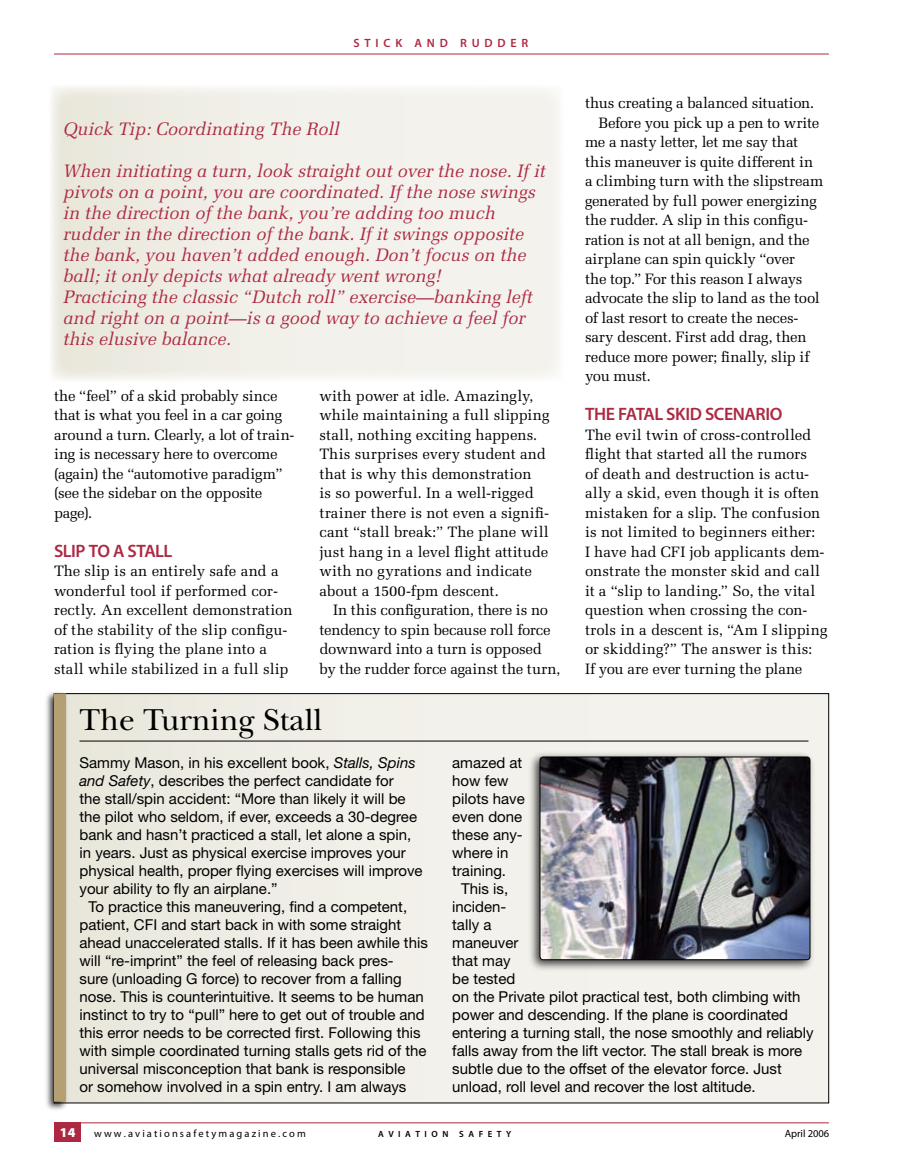
<style>
.page{position:relative;width:918px;height:1175px;background:#fff}
.page>*{position:absolute;margin:0;border:0;box-sizing:border-box;transform-origin:0 0}
.t1{font:31.5px "New Baskerville";color:#000}
.t2{font:italic 18px/21px "Melior LT Std";color:#ad2941}
.t3{font:600 18px "Myriad Pro";letter-spacing:-.025em;color:#ad2941}
.t4{font:15px/19.5px "Melior LT Std";letter-spacing:-.005em;color:#000}
.t5{font:15px "Helvetica Neue";color:#000}
.t6{font:15px "Melior LT Std";letter-spacing:-.025em;color:#000}
.t7{font:900 13.5px "Myriad Pro";color:#fff}
.t8{font:600 12px "Myriad Pro";color:#ad2941}
.t9{font:10.5px "Myriad Pro";letter-spacing:.2em;color:#000}
.t10{font:10.5px "Myriad Pro";color:#000}
.t11{font:600 9px "Myriad Pro";color:#000}
.s1{font-style:italic}
</style>
<div class="page">
<hr style="left:54px;top:1122px;width:775px;height:1px;background:#ad2941">
<div style="left:54px;top:1122px;width:27px;height:20px;background:#ad2941"></div>
<hr style="left:54px;top:54px;width:775px;height:1px;background:#ad2941">
<div style="left:50px;top:86px;width:513px;height:295px;background:linear-gradient(to right,#eceae0,#f6f5f1)"></div>
<div style="left:54px;top:693px;width:775px;height:409px;background:linear-gradient(to right,#ebe9df,#f4f3f0)"></div>
<hr style="left:80px;top:740px;width:728px;height:1px;background:#000">
<div style="left:527px;top:751px;width:290px;height:222px;background:#000;opacity:.75"></div>
<img style="left:540px;top:757px;width:270px;height:202px;border-radius:3px">
<div style="left:540px;top:756px;width:270px;height:204px;border:1px solid #000;border-radius:3px"></div>
<div style="left:44px;top:689px;width:26px;height:423px;background:#000;opacity:.75"></div>
<div style="left:54px;top:693px;width:12px;height:408px;background:#b4a073"></div>
<p class="t8" style="left:353px;top:36px;width:11px">STIC</p>
<p class="t8" style="left:395px;top:36px;width:32px">K AND</p>
<p class="t8" style="left:460px;top:36px;width:13px">RUDDER</p>
<p class="t2" style="left:63px;top:118px;width:278px">Quick Tip: Coordinating The Roll</p>
<p class="t2" style="left:63px;top:160px;width:484px">When initiating a turn, look straight out over the nose. If it pivots on a point, you are coordinated. If the nose swings in the direction of the bank, you’re adding too much rudder in the direction of the bank. If it swings opposite the bank, you haven’t added enough. Don’t focus on the ball; it only depicts what already went wrong!<br>Practicing the classic “Dutch roll” exercise—banking left and right on a point—is a good way to achieve a feel for this elusive balance.</p>
<p class="t4" style="left:54px;top:386px;width:242px">the “feel” of a skid probably since that is what you feel in a car going around a turn. Clearly, a lot of train&shy;ing is necessary here to overcome (again) the “automotive paradigm” (see the sidebar on the opposite page).</p>
<p class="t3" style="left:54px;top:541px;width:93px">SLIP TO A STALL</p>
<p class="t4" style="left:54px;top:561px;width:240px">The slip is an entirely safe and a wonderful tool if performed cor&shy;rectly. An excellent demonstration of the stability of the slip configu&shy;ration is flying the plane into a stall while stabilized in a full slip</p>
<p class="t4" style="left:320px;top:386px;width:232px">with power at idle. Amazingly, while maintaining a full slipping stall, nothing exciting happens.<br>This surprises every student and that is why this demonstration<br>is so powerful. In a well-rigged trainer there is not even a signifi&shy;cant “stall break:” The plane will just hang in a level flight attitude with no gyrations and indicate about a 1500-fpm descent.</p>
<p class="t4" style="left:320px;top:600px;width:242px;text-indent:14px">In this configuration, there is no tendency to spin because roll force downward into a turn is opposed by the rudder force against the turn,</p>
<h1 class="t1" style="left:79px;top:701px;width:244px">The Turning Stall</h1>
<p class="t4" style="left:585px;top:93px;width:231px">thus creating a balanced situation.</p>
<p class="t6" style="left:598px;top:114px;width:222px">Before you pick up a pen to write</p>
<p class="t4" style="left:585px;top:132px;width:215px">me a nasty letter, let me say that</p>
<p class="t4" style="left:585px;top:152px;width:230px">this maneuver is quite different in</p>
<p class="t4" style="left:585px;top:171px;width:240px">a climbing turn with the slipstream</p>
<p class="t4" style="left:585px;top:191px;width:234px">generated by full power energizing</p>
<p class="t4" style="left:585px;top:210px;width:225px">the rudder. A slip in this configu-</p>
<p class="t4" style="left:585px;top:230px;width:226px">ration is not at all benign, and the</p>
<p class="t4" style="left:585px;top:249px;width:211px">airplane can spin quickly “over</p>
<p class="t4" style="left:585px;top:269px;width:219px">the top.” For this reason I always</p>
<p class="t6" style="left:585px;top:289px;width:236px">advocate the slip to land as the tool</p>
<p class="t4" style="left:585px;top:308px;width:215px">of last resort to create the neces-</p>
<p class="t4" style="left:585px;top:327px;width:223px">sary descent. First add drag, then</p>
<p class="t4" style="left:585px;top:347px;width:226px">reduce more power; finally, slip if</p>
<p class="t4" style="left:585px;top:366px;width:67px">you must.</p>
<p class="t3" style="left:585px;top:404px;width:140px">THE FATAL SKID SCENARIO</p>
<p class="t4" style="left:585px;top:425px;width:244px">The evil twin of cross-controlled flight that started all the rumors<br>of death and destruction is actu&shy;ally a skid, even though it is often mistaken for a slip. The confusion is not limited to beginners either:<br>I have had CFI job applicants dem&shy;onstrate the monster skid and call it a “slip to landing.” So, the vital question when crossing the con&shy;trols in a descent is, “Am I slipping or skidding?” The answer is this:<br>If you are ever turning the plane</p>
<p class="t5" style="left:80px;top:754px;width:338px">Sammy Mason, in his excellent book, <span class="s1">Stalls, Spins</span></p>
<p class="t5" style="left:80px;top:772px;width:316px"><span class="s1">and Safety</span>, describes the perfect candidate for</p>
<p class="t5" style="left:80px;top:790px;width:328px">the stall/spin accident: “More than likely it will be</p>
<p class="t5" style="left:80px;top:808px;width:339px">the pilot who seldom, if ever, exceeds a 30-degree</p>
<p class="t5" style="left:80px;top:826px;width:333px">bank and hasn’t practiced a stall, let alone a spin,</p>
<p class="t5" style="left:80px;top:844px;width:328px">in years. Just as physical exercise improves your</p>
<p class="t5" style="left:80px;top:862px;width:345px">physical health, proper flying exercises will improve</p>
<p class="t5" style="left:80px;top:880px;width:200px">your ability to fly an airplane.”</p>
<p class="t5" style="left:88px;top:898px;width:320px">To practice this maneuvering, find a competent,</p>
<p class="t5" style="left:80px;top:916px;width:323px">patient, CFI and start back in with some straight</p>
<p class="t5" style="left:80px;top:934px;width:350px">ahead unaccelerated stalls. If it has been awhile this</p>
<p class="t5" style="left:80px;top:952px;width:316px">will “re-imprint” the feel of releasing back pres-</p>
<p class="t5" style="left:80px;top:970px;width:324px">sure (unloading G force) to recover from a falling</p>
<p class="t5" style="left:80px;top:988px;width:346px">nose. This is counterintuitive. It seems to be human</p>
<p class="t5" style="left:80px;top:1006px;width:347px">instinct to try to “pull” here to get out of trouble and</p>
<p class="t5" style="left:80px;top:1024px;width:343px">this error needs to be corrected first. Following this</p>
<p class="t5" style="left:80px;top:1042px;width:348px">with simple coordinated turning stalls gets rid of the</p>
<p class="t5" style="left:80px;top:1060px;width:327px">universal misconception that bank is responsible</p>
<p class="t5" style="left:80px;top:1078px;width:328px">or somehow involved in a spin entry. I am always</p>
<p class="t5" style="left:452px;top:754px;width:72px">amazed at</p>
<p class="t5" style="left:452px;top:772px;width:58px">how few</p>
<p class="t5" style="left:452px;top:790px;width:74px">pilots have</p>
<p class="t5" style="left:452px;top:808px;width:72px">even done</p>
<p class="t5" style="left:452px;top:826px;width:72px">these any-</p>
<p class="t5" style="left:452px;top:844px;width:58px">where in</p>
<p class="t5" style="left:452px;top:862px;width:55px">training.</p>
<p class="t5" style="left:461px;top:880px;width:48px">This is,</p>
<p class="t5" style="left:452px;top:898px;width:56px">inciden-</p>
<p class="t5" style="left:452px;top:916px;width:41px">tally a</p>
<p class="t5" style="left:452px;top:934px;width:68px">maneuver</p>
<p class="t5" style="left:452px;top:952px;width:60px">that may</p>
<p class="t5" style="left:452px;top:970px;width:65px">be tested</p>
<p class="t5" style="left:452px;top:988px;width:350px">on the Private pilot practical test, both climbing with</p>
<p class="t5" style="left:452px;top:1006px;width:337px">power and descending. If the plane is coordinated</p>
<p class="t5" style="left:452px;top:1024px;width:363px">entering a turning stall, the nose smoothly and reliably</p>
<p class="t5" style="left:452px;top:1042px;width:352px">falls away from the lift vector. The stall break is more</p>
<p class="t5" style="left:452px;top:1060px;width:331px">subtle due to the offset of the elevator force. Just</p>
<p class="t5" style="left:452px;top:1078px;width:305px">unload, roll level and recover the lost altitude.</p>
<p class="t7" style="left:60px;top:1125px;width:16px">14</p>
<p class="t9" style="left:94px;top:1128px;width:213px">www.aviationsafetymagazine.com</p>
<p class="t11" style="left:378px;top:1129px;width:20px">A VIATION</p>
<p class="t11" style="left:459px;top:1129px;width:19px">S AFET</p>
<p class="t11" style="left:506px;top:1129px;width:7px">Y</p>
<p class="t10" style="left:785px;top:1128px;width:46px">April 2006</p>
</div>
